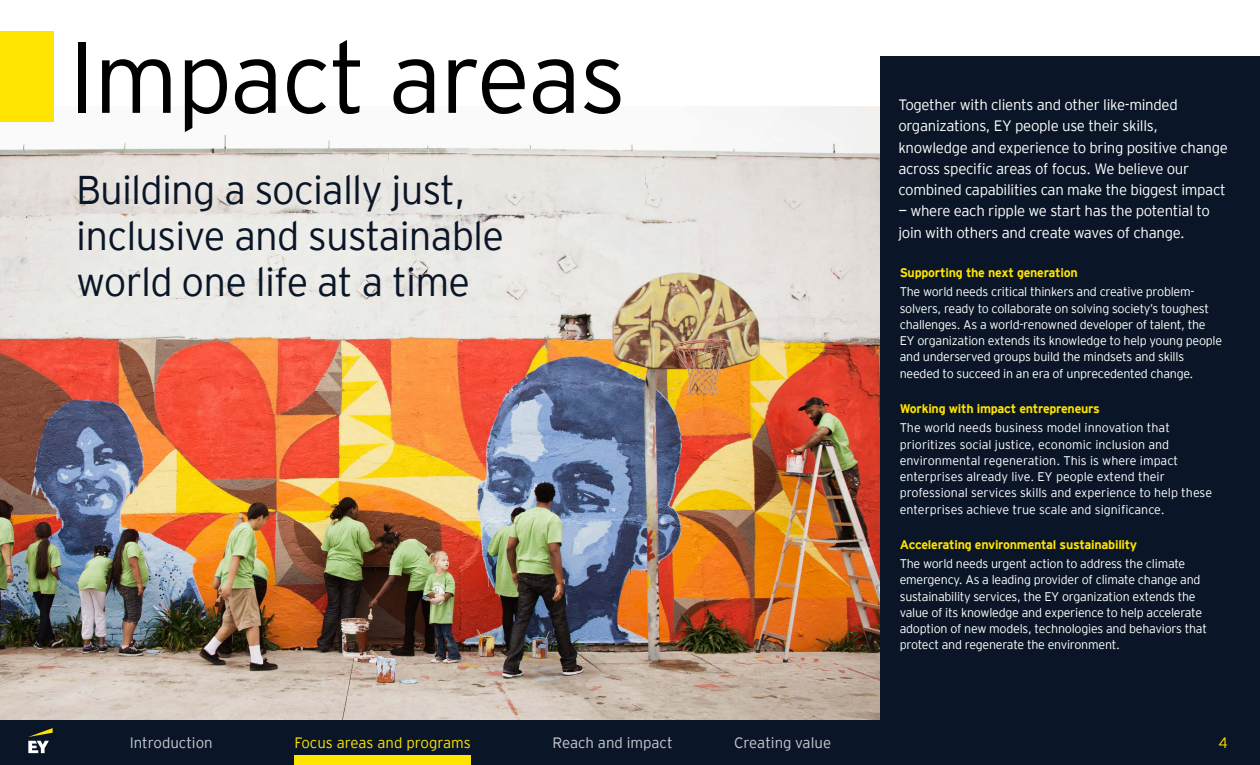
<style>
.page{position:relative;width:1260px;height:765px;background:#fff}
.page>*{position:absolute;margin:0;border:0;box-sizing:border-box;transform-origin:0 0}
.t1{font:300 100px "EY Interstate";letter-spacing:-.02em;color:#000}
.t2{font:300 40px/46.2px "EY Interstate";letter-spacing:-.02em;color:#0a1627}
.t3{font:300 15px/21.2px "EY Interstate";letter-spacing:-.02em;color:#fff}
.t4{font:300 15px "EY Interstate";color:#cacad1}
.t5{font:300 15px "EY Interstate";color:#ffe400}
.t6{font:300 12.5px/16.2px "EY Interstate";letter-spacing:-.02em;color:#fff}
.t7{font:300 12.5px/16.2px "EY Interstate";color:#fff}
.t8{font:700 12.5px "EY Interstate";letter-spacing:-.02em;color:#ffe400}
</style>
<div class="page">
<img style="left:0;top:106px;width:880px;height:614px">
<div style="left:880px;top:57px;width:380px;height:671px;background:#0a1627"></div>
<div style="left:0;top:32px;width:54px;height:90px;background:#ffe400"></div>
<div style="left:0;top:720px;width:1260px;height:45px;background:#0a1627"></div>
<svg style="left:28px;top:728px;width:25px;height:25px"></svg>
<div style="left:294px;top:756px;width:177px;height:9px;background:#ffe400"></div>
<h1 class="t1" style="left:69px;top:6px;width:559px">Impact areas</h1>
<h2 class="t2" style="left:76px;top:164px;width:429px">Building a socially just, inclusive and sustainable world one life at a time</h2>
<p class="t3" style="left:898px;top:93px;width:331px">Together with clients and other like-minded organizations, EY people use their skills, knowledge and experience to bring positive change across specific areas of focus. We believe our combined capabilities can make the biggest impact</p>
<p class="t3" style="left:898px;top:200px;width:313px">— where each ripple we start has the potential to join with others and create waves of change.</p>
<p class="t8" style="left:900px;top:264px;width:180px">Supporting the next generation</p>
<p class="t6" style="left:900px;top:283px;width:324px">The world needs critical thinkers and creative problem&shy;solvers, ready to collaborate on solving society’s toughest challenges. As a world-renowned developer of talent, the EY organization extends its knowledge to help young people and underserved groups build the mindsets and skills needed to succeed in an era of unprecedented change.</p>
<p class="t8" style="left:900px;top:400px;width:202px">Working with impact entrepreneurs</p>
<p class="t7" style="left:900px;top:419px;width:314px">The world needs business model innovation that prioritizes social justice, economic inclusion and environmental regeneration. This is where impact enterprises already live. EY people extend their professional services skills and experience to help these enterprises achieve true scale and significance.</p>
<p class="t8" style="left:900px;top:536px;width:239px">Accelerating environmental sustainability</p>
<p class="t6" style="left:900px;top:555px;width:309px">The world needs urgent action to address the climate emergency. As a leading provider of climate change and sustainability services, the EY organization extends the value of its knowledge and experience to help accelerate adoption of new models, technologies and behaviors that protect and regenerate the environment.</p>
<p class="t4" style="left:130px;top:732px;width:85px">Introduction</p>
<p class="t5" style="left:294px;top:732px;width:178px">Focus areas and programs</p>
<p class="t4" style="left:553px;top:732px;width:122px">Reach and impact</p>
<p class="t4" style="left:734px;top:732px;width:98px">Creating value</p>
<p class="t5" style="left:1219px;top:732px;width:11px">4</p>
</div>
